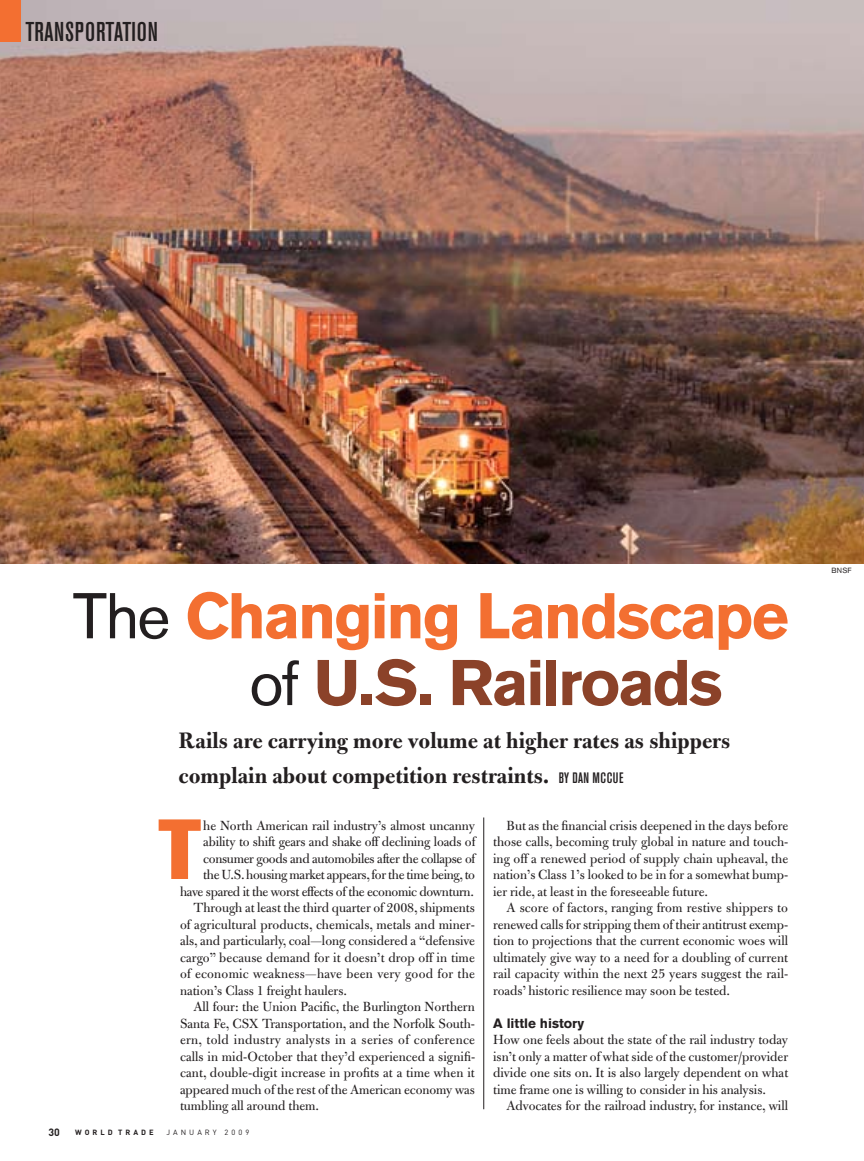
<style>
.page{position:relative;width:864px;height:1161px;background:#fff}
.page>*{position:absolute;margin:0;border:0;box-sizing:border-box;transform-origin:0 0}
.t1{font:800 84.3px "Akzidenz Grotesk BE";color:#f36f31}
.t2{font:700 63.9px/66.8px "Akzidenz Grotesk BE";letter-spacing:-.035em;color:#f36f31}
.t3{font:500 condensed 27px "Akzidenz Grotesk BE";letter-spacing:.03em;color:#231f20}
.t4{font:700 24px/34.5px "Bulmer";color:#231f20}
.t5{font:14.25px/16.5px "Bulmer";color:#231f20;text-align:justify}
.t6{font:14.25px "Bulmer";letter-spacing:-.02em;color:#231f20}
.t7{font:14.25px "Bulmer";letter-spacing:.025em;color:#231f20}
.t8{font:700 13.5px "Akzidenz Grotesk BE";color:#231f20}
.t9{font:700 10.5px "DIN";color:#231f20}
.t10{font:7.5px "DIN";letter-spacing:.4em;color:#231f20}
.t11{font:700 7.5px "DIN";letter-spacing:.4em;color:#231f20}
.t12{font:7.5px "Akzidenz Grotesk BE";color:#231f20}
.s1{font-weight:400;color:#231f20}
.s2{color:#8b4229}
.s3{font-family:"Akzidenz Grotesk BE";font-weight:500;font-stretch:condensed;font-size:15px}
</style>
<div class="page">
<img style="left:0;top:0;width:864px;height:564px">
<div style="left:0;top:0;width:20px;height:42px;background:#f36f31"></div>
<hr style="left:483px;top:818px;width:1px;height:291px;background:#231f20">
<h3 class="t3" style="left:26px;top:17px;width:134px">TRANSPORTATION</h3>
<h2 class="t2" style="left:249px;top:583px;width:541px;text-indent:-176px"><span class="s1">The</span> Changing Landscape <span class="s1">of</span> <span class="s2">U.S. Railroads</span></h2>
<h3 class="t4" style="left:179px;top:724px;width:553px">Rails are carrying more volume at higher rates as shippers complain about competition restraints. <span class="s3">BY DAN MCCUE</span></h3>
<h1 class="t1" style="left:159px;top:801px;width:44px">T</h1>
<p class="t5" style="left:203px;top:817px;width:273px">he North American rail industry’s almost uncanny</p>
<p class="t5" style="left:203px;top:834px;width:273px">ability to shift gears and shake off declining loads of</p>
<p class="t6" style="left:203px;top:850px;width:273px">consumer goods and automobiles after the collapse of</p>
<p class="t6" style="left:203px;top:867px;width:273px">the U.S. housing market appears, for the time being, to</p>
<p class="t6" style="left:180px;top:883px;width:295px">have spared it the worst effects of the economic downturn.</p>
<p class="t5" style="left:194px;top:900px;width:283px">Through at least the third quarter of 2008, shipments</p>
<p class="t5" style="left:180px;top:916px;width:296px">of agricultural products, chemicals, metals and miner-</p>
<p class="t5" style="left:180px;top:933px;width:297px">als, and particularly, coal—long considered a “defensive</p>
<p class="t5" style="left:180px;top:949px;width:296px">cargo” because demand for it doesn’t drop off in time</p>
<p class="t5" style="left:180px;top:966px;width:296px">of economic weakness—have been very good for the</p>
<p class="t5" style="left:180px;top:982px;width:169px">nation’s Class 1 freight haulers.</p>
<p class="t5" style="left:194px;top:999px;width:283px">All four: the Union Pacific, the Burlington Northern</p>
<p class="t5" style="left:180px;top:1015px;width:297px">Santa Fe, CSX Transportation, and the Norfolk South-</p>
<p class="t7" style="left:180px;top:1032px;width:297px">ern, told industry analysts in a series of conference</p>
<p class="t5" style="left:180px;top:1048px;width:297px">calls in mid-October that they’d experienced a signifi-</p>
<p class="t5" style="left:180px;top:1065px;width:296px">cant, double-digit increase in profits at a time when it</p>
<p class="t5" style="left:180px;top:1081px;width:296px">appeared much of the rest of the American economy was</p>
<p class="t5" style="left:180px;top:1098px;width:141px">tumbling all around them.</p>
<p class="t5" style="left:493px;top:817px;width:297px;text-indent:13px">But as the financial crisis deepened in the days before those calls, becoming truly global in nature and touch&shy;ing off a renewed period of supply chain upheaval, the nation’s Class 1’s looked to be in for a somewhat bump&shy;ier ride, at least in the foreseeable future.</p>
<p class="t5" style="left:493px;top:900px;width:297px;text-indent:13px">A score of factors, ranging from restive shippers to renewed calls for stripping them of their antitrust exemp&shy;tion to projections that the current economic woes will ultimately give way to a need for a doubling of current rail capacity within the next 25 years suggest the rail&shy;roads’ historic resilience may soon be tested.</p>
<p class="t8" style="left:493px;top:1015px;width:93px">A little history</p>
<p class="t5" style="left:493px;top:1032px;width:297px">How one feels about the state of the rail industry today isn’t only a matter of what side of the customer/provider divide one sits on. It is also largely dependent on what time frame one is willing to consider in his analysis.</p>
<p class="t5" style="left:507px;top:1098px;width:283px">Advocates for the railroad industry, for instance, will</p>
<p class="t9" style="left:48px;top:1126px;width:13px">30</p>
<p class="t11" style="left:75px;top:1128px;width:80px">WORLD TRADE</p>
<p class="t10" style="left:167px;top:1128px;width:84px">JANUARY 2009</p>
<p class="t12" style="left:831px;top:566px;width:22px">BNSF</p>
</div>
